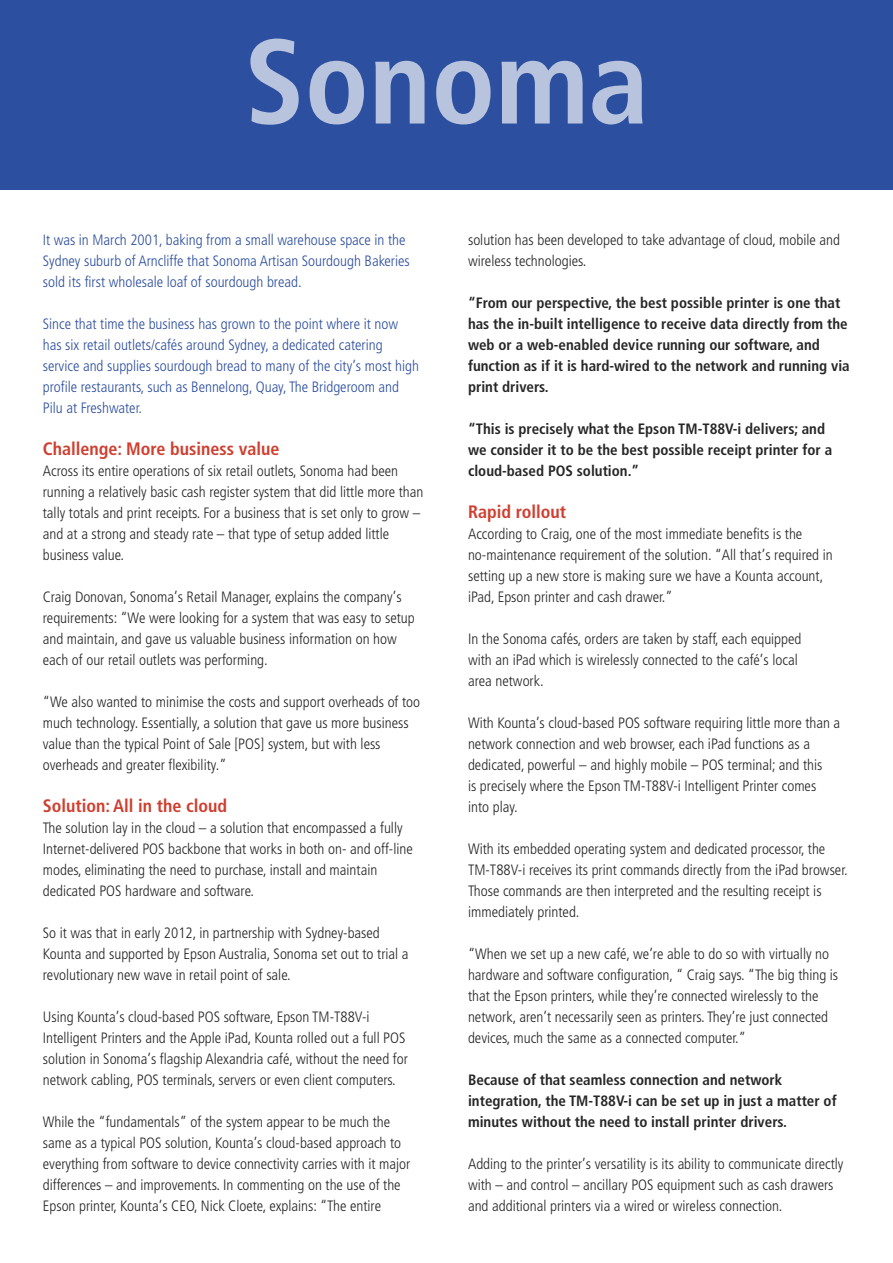
<style>
.page{position:relative;width:893px;height:1263px;background:#fff}
.page>*{position:absolute;margin:0;border:0;box-sizing:border-box;transform-origin:0 0}
.t1{font:700 condensed 18px "Frutiger";color:#cf3f2f}
.t2{font:300 condensed 15px/21px "Frutiger";color:#272627}
.t3{font:700 condensed 15px/21px "Frutiger";color:#272627}
.t4{font:300 condensed 15px/21px "Frutiger";color:#2d4f9f}
</style>
<div class="page">
<div style="left:0;top:0;width:893px;height:190px;background:#2d4f9f"></div>
<svg style="left:250px;top:39px;width:393px;height:86px"></svg>
<p class="t4" style="left:43px;top:231px;width:368px">It was in March 2001, baking from a small warehouse space in the<br>Sydney suburb of Arncliffe that Sonoma Artisan Sourdough Bakeries sold its first wholesale loaf of sourdough bread.</p>
<p class="t4" style="left:43px;top:315px;width:378px">Since that time the business has grown to the point where it now has six retail outlets/cafés around Sydney, a dedicated catering service and supplies sourdough bread to many of the city’s most high profile restaurants, such as Bennelong, Quay, The Bridgeroom and Pilu at Freshwater.</p>
<p class="t1" style="left:43px;top:442px;width:238px">Challenge: More business value</p>
<p class="t2" style="left:43px;top:462px;width:382px">Across its entire operations of six retail outlets, Sonoma had been running a relatively basic cash register system that did little more than tally totals and print receipts. For a business that is set only to grow – and at a strong and steady rate – that type of setup added little business value.</p>
<p class="t2" style="left:43px;top:588px;width:373px">Craig Donovan, Sonoma’s Retail Manager, explains the company’s requirements: “We were looking for a system that was easy to setup and maintain, and gave us valuable business information on how each of our retail outlets was performing.</p>
<p class="t2" style="left:43px;top:693px;width:379px">“We also wanted to minimise the costs and support overheads of too much technology. Essentially, a solution that gave us more business value than the typical Point of Sale [POS] system, but with less overheads and greater flexibility.”</p>
<p class="t1" style="left:43px;top:799px;width:186px">Solution: All in the cloud</p>
<p class="t2" style="left:43px;top:819px;width:371px">The solution lay in the cloud – a solution that encompassed a fully Internet-delivered POS backbone that works in both on- and off-line modes, eliminating the need to purchase, install and maintain dedicated POS hardware and software.</p>
<p class="t2" style="left:43px;top:924px;width:367px">So it was that in early 2012, in partnership with Sydney-based<br>Kounta and supported by Epson Australia, Sonoma set out to trial a revolutionary new wave in retail point of sale.</p>
<p class="t2" style="left:43px;top:1008px;width:367px">Using Kounta’s cloud-based POS software, Epson TM-T88V-i Intelligent Printers and the Apple iPad, Kounta rolled out a full POS solution in Sonoma’s flagship Alexandria café, without the need for network cabling, POS terminals, servers or even client computers.</p>
<p class="t2" style="left:43px;top:1113px;width:369px">While the “fundamentals” of the system appear to be much the same as a typical POS solution, Kounta’s cloud-based approach to everything from software to device connectivity carries with it major differences – and improvements. In commenting on the use of the Epson printer, Kounta’s CEO, Nick Cloete, explains: “The entire</p>
<p class="t2" style="left:468px;top:231px;width:374px">solution has been developed to take advantage of cloud, mobile and wireless technologies.</p>
<p class="t3" style="left:468px;top:294px;width:383px">“From our perspective, the best possible printer is one that has the in-built intelligence to receive data directly from the web or a web-enabled device running our software, and function as if it is hard-wired to the network and running via print drivers.</p>
<p class="t3" style="left:468px;top:420px;width:366px">“This is precisely what the Epson TM-T88V-i delivers; and we consider it to be the best possible receipt printer for a cloud-based POS solution.”</p>
<p class="t1" style="left:468px;top:505px;width:100px">Rapid rollout</p>
<p class="t2" style="left:468px;top:525px;width:366px">According to Craig, one of the most immediate benefits is the no-maintenance requirement of the solution. “All that’s required in setting up a new store is making sure we have a Kounta account, iPad, Epson printer and cash drawer.”</p>
<p class="t2" style="left:468px;top:630px;width:335px">In the Sonoma cafés, orders are taken by staff, each equipped with an iPad which is wirelessly connected to the café’s local area network.</p>
<p class="t2" style="left:468px;top:714px;width:374px">With Kounta’s cloud-based POS software requiring little more than a network connection and web browser, each iPad functions as a dedicated, powerful – and highly mobile – POS terminal; and this<br>is precisely where the Epson TM-T88V-i Intelligent Printer comes into play.</p>
<p class="t2" style="left:468px;top:840px;width:381px">With its embedded operating system and dedicated processor, the TM-T88V-i receives its print commands directly from the iPad browser.<br>Those commands are then interpreted and the resulting receipt is immediately printed.</p>
<p class="t2" style="left:468px;top:945px;width:372px">“When we set up a new café, we’re able to do so with virtually no hardware and software configuration, “ Craig says. “The big thing is that the Epson printers, while they’re connected wirelessly to the network, aren’t necessarily seen as printers. They’re just connected devices, much the same as a connected computer.”</p>
<p class="t3" style="left:468px;top:1071px;width:370px">Because of that seamless connection and network integration, the TM-T88V-i can be set up in just a matter of minutes without the need to install printer drivers.</p>
<p class="t2" style="left:468px;top:1155px;width:377px">Adding to the printer’s versatility is its ability to communicate directly with – and control – ancillary POS equipment such as cash drawers and additional printers via a wired or wireless connection.</p>
</div>
